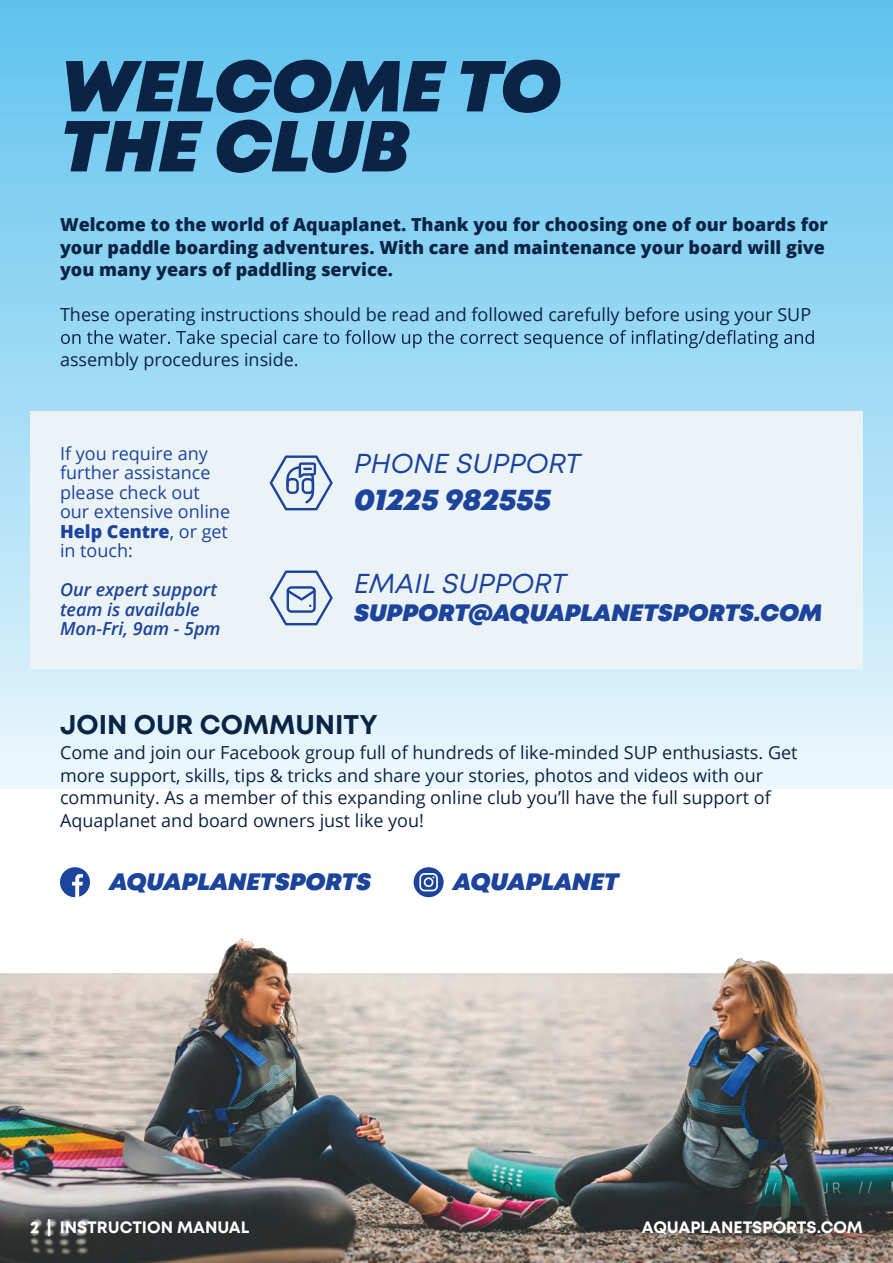
<style>
.page{position:relative;width:893px;height:1263px;background:#fff}
.page>*{position:absolute;margin:0;border:0;box-sizing:border-box;transform-origin:0 0}
.t1{font:italic 900 72px/60px "Mont";color:#0b2344}
.t2{font:italic 900 30.45px "Mont";color:#1c449c}
.t3{font:italic 27.3px "Mont";color:#1c449c}
.t4{font:700 27px "Mont";color:#0b2344}
.t5{font:italic 900 23.7px "Mont";color:#1c449c}
.t6{font:18px/22.5px "Open Sans";color:#0b2344}
.t7{font:800 18px/22.5px "Open Sans";color:#0b2344}
.t8{font:18px/19.5px "Open Sans";color:#1c449c}
.t9{font:italic 600 18px/19.5px "Open Sans";color:#1c449c}
.t10{font:700 16.5px "Mont";color:#fff}
.s1{font-weight:800}
</style>
<div class="page">
<div style="left:0;top:0;width:893px;height:789px;background:linear-gradient(to bottom,#5ec2ee,#e9f6fc)"></div>
<img style="left:0;top:939px;width:893px;height:324px">
<div style="left:30px;top:412px;width:833px;height:257px;background:#ecf3f6"></div>
<svg style="left:61px;top:330px;width:753px;height:18px;background:#7fb7d3"></svg>
<svg style="left:270px;top:455px;width:63px;height:55px"></svg>
<svg style="left:270px;top:570px;width:63px;height:55px"></svg>
<svg style="left:60px;top:867px;width:30px;height:30px"></svg>
<svg style="left:414px;top:867px;width:30px;height:30px"></svg>
<div style="left:425px;top:879px;width:7px;height:6px;background:#1c449c;border-radius:50%"></div>
<h1 class="t1" style="left:60px;top:60px;width:502px">WELCOME TO<br>THE CLUB</h1>
<p class="t7" style="left:60px;top:213px;width:769px">Welcome to the world of Aquaplanet. Thank you for choosing one of our boards for your paddle boarding adventures. With care and maintenance your board will give you many years of paddling service.</p>
<p class="t6" style="left:60px;top:303px;width:753px">These operating instructions should be read and followed carefully before using your SUP</p>
<p class="t6" style="left:60px;top:348px;width:240px">assembly procedures inside.</p>
<p class="t8" style="left:60px;top:443px;width:172px">If you require any further assistance please check out our extensive online<br><span class="s1">Help Centre</span>, or get in touch:</p>
<p class="t9" style="left:60px;top:579px;width:162px">Our expert support team is available<br>Mon-Fri, 9am - 5pm</p>
<h3 class="t3" style="left:354px;top:446px;width:228px">PHONE SUPPORT</h3>
<h2 class="t2" style="left:354px;top:479px;width:199px">01225 982555</h2>
<h3 class="t3" style="left:354px;top:566px;width:214px">EMAIL SUPPORT</h3>
<h3 class="t5" style="left:354px;top:597px;width:469px">SUPPORT@AQUAPLANETSPORTS.COM</h3>
<h3 class="t4" style="left:60px;top:707px;width:319px">JOIN OUR COMMUNITY</h3>
<p class="t6" style="left:60px;top:741px;width:739px">Come and join our Facebook group full of hundreds of like-minded SUP enthusiasts. Get more support, skills, tips &amp; tricks and share your stories, photos and videos with our community. As a member of this expanding online club you’ll have the full support of Aquaplanet and board owners just like you!</p>
<h3 class="t5" style="left:109px;top:866px;width:263px">AQUAPLANETSPORTS</h3>
<h3 class="t5" style="left:453px;top:866px;width:167px">AQUAPLANET</h3>
<p class="t10" style="left:30px;top:1216px;width:221px">2 | INSTRUCTION MANUAL</p>
<p class="t10" style="left:642px;top:1216px;width:223px">AQUAPLANETSPORTS.COM</p>
</div>
